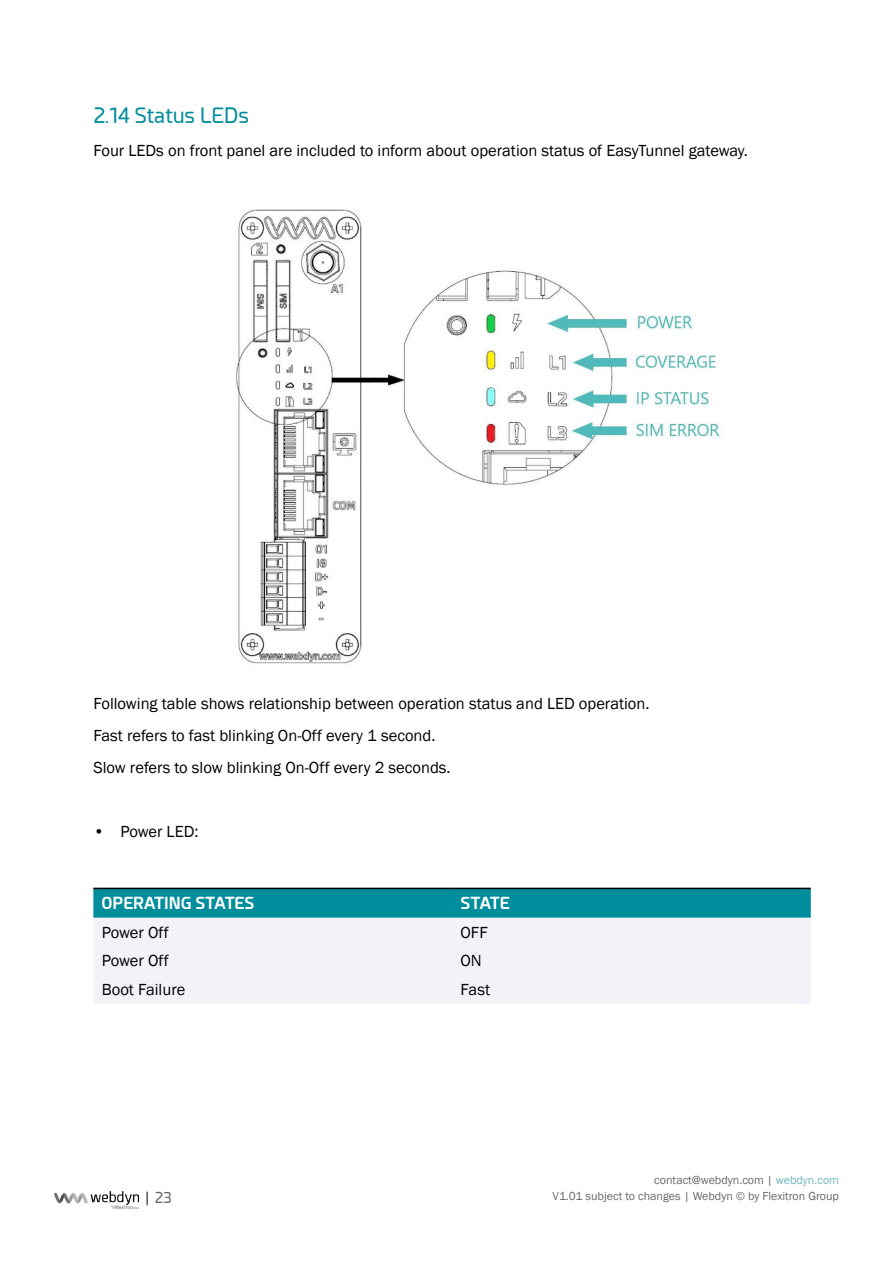
<style>
.page{position:relative;width:893px;height:1263px;background:#fff}
.page>*{position:absolute;margin:0;border:0;box-sizing:border-box;transform-origin:0 0}
.t1{font:21px "Esphimere";color:#008d9c}
.t2{font:16.5px/31.8px "Franklin Gothic";color:#000}
.t3{font:700 16.5px "Esphimere";color:#fff}
.t4{font:15px "Esphimere";color:#020304}
.t5{font:12px "Franklin Gothic";color:#000}
.s1{color:#09868c}
</style>
<div class="page">
<svg style="left:147px;top:1191px;width:1px;height:14px"></svg>
<img style="left:54px;top:1191px;width:85px;height:17px">
<img style="left:236px;top:209px;width:486px;height:455px">
<svg style="left:93px;top:889px;width:718px;height:29px;background:#038d9c"></svg>
<div style="left:94px;top:918px;width:717px;height:85px;background:#f4f1f9"></div>
<hr style="left:93px;top:888px;width:359px;height:1px;background:#000">
<hr style="left:452px;top:888px;width:359px;height:1px;background:#000">
<p class="t1" style="left:93px;top:104px;width:157px">2.14 Status LEDs</p>
<p class="t2" style="left:93px;top:135px;width:656px">Four LEDs on front panel are included to inform about operation status of EasyTunnel gateway.</p>
<p class="t2" style="left:93px;top:688px;width:558px">Following table shows relationship between operation status and LED operation.<br>Fast refers to fast blinking On-Off every 1 second.<br>Slow refers to slow blinking On-Off every 2 seconds.</p>
<p class="t2" style="left:93px;top:816px;width:107px">• Power LED:</p>
<p class="t3" style="left:102px;top:893px;width:154px">OPERATING STATES</p>
<p class="t3" style="left:461px;top:893px;width:51px">STATE</p>
<p class="t2" style="left:102px;top:917px;width:68px">Power Off</p>
<p class="t2" style="left:461px;top:917px;width:29px">OFF</p>
<p class="t2" style="left:102px;top:945px;width:68px">Power Off</p>
<p class="t2" style="left:461px;top:945px;width:23px">ON</p>
<p class="t2" style="left:102px;top:974px;width:85px">Boot Failure</p>
<p class="t2" style="left:461px;top:974px;width:31px">Fast</p>
<p class="t5" style="left:654px;top:1172px;width:186px">contact@webdyn.com | <span class="s1">webdyn.com</span></p>
<p class="t4" style="left:154px;top:1189px;width:19px">23</p>
<p class="t5" style="left:553px;top:1189px;width:288px">V1.01 subject to changes | Webdyn © by Flexitron Group</p>
</div>
